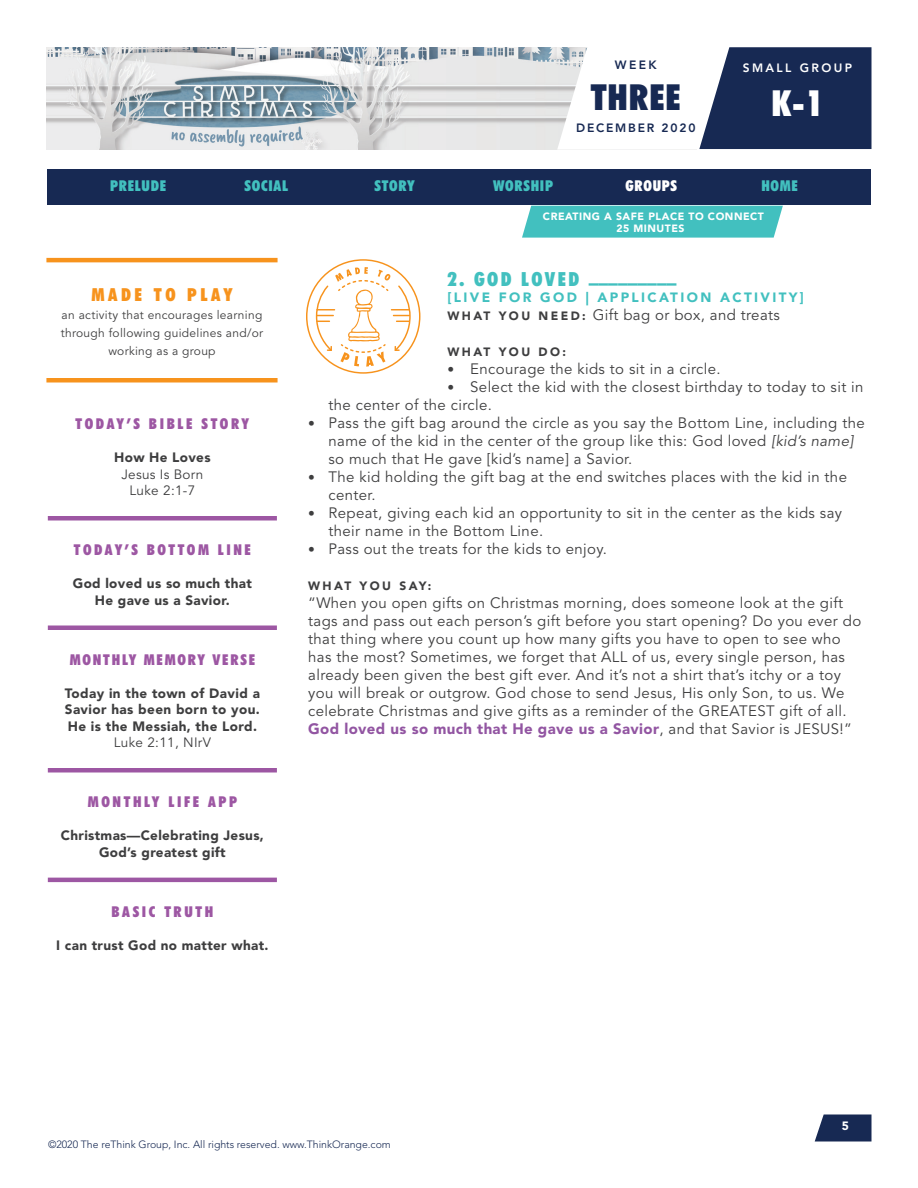
<style>
.page{position:relative;width:918px;height:1188px;background:#fff}
.page>*{position:absolute;margin:0;border:0;box-sizing:border-box;transform-origin:0 0}
.t1{font:900 condensed 36px "Futura BT";letter-spacing:.025em;color:#172953}
.t2{font:900 condensed 36px "Futura BT";color:#fff}
.Paragraph_Style_1{font:900 condensed 19.5px "Futura BT";letter-spacing:.125em;color:#42c0bf}
.t3{font:900 condensed 18px "Futura BT";letter-spacing:.2em;color:#f7931d}
.Paragraph_Style_1-2{font:15px/18px "Avenir LT Std";letter-spacing:.025em;color:#3e3e3f}
.t4{font:900 condensed 15px "Futura BT";letter-spacing:.17em;color:#9d57a3}
.t5{font:900 condensed 15px "Futura BT";letter-spacing:.05em;color:#42c0bf}
.t6{font:900 condensed 15px "Futura BT";letter-spacing:.12em;color:#9d57a3}
.t7{font:900 condensed 15px "Futura BT";letter-spacing:.05em;color:#fff}
.t8{font:900 13.5px/16.5px "Avenir LT Std";letter-spacing:.025em;color:#3e3e3f;text-align:center}
.t9{font:13.5px/16.5px "Avenir LT Std";letter-spacing:.025em;color:#3e3e3f;text-align:center}
.Paragraph_Style_1-3{font:900 13.5px "Avenir";letter-spacing:.175em;color:#42c0bf}
.t10{font:12px/18px "Avenir LT Std";letter-spacing:.025em;color:#3e3e3f;text-align:center}
.Paragraph_Style_1-4{font:900 12px "Avenir LT Std";letter-spacing:.2em;color:#3e3e3f}
.t11{font:800 12px "Avenir LT Std";letter-spacing:.15em;color:#172953}
.t12{font:800 12px "Avenir LT Std";letter-spacing:.2em;color:#fff}
.t13{font:900 12px "Avenir LT Std";color:#fff}
.t14{font:300 10.5px "Avenir LT Std";color:#172953}
.t15{font:900 10.5px/12px "Avenir LT Std";letter-spacing:.05em;color:#fff;text-align:center}
.s1{font-weight:900;font-size:12px}
.s2{font-family:"Avenir";font-size:13.5px}
.s3{font-style:italic}
.s4{font-weight:900;color:#9255a2}
</style>
<div class="page">
<img style="left:46px;top:47px;width:511px;height:102px">
<svg style="left:557px;top:47px;width:315px;height:103px"></svg>
<svg style="left:815px;top:1114px;width:57px;height:28px;background:#314166"></svg>
<hr style="left:48px;top:768px;width:229px;height:4px;background:#9d57a3">
<hr style="left:48px;top:516px;width:229px;height:4px;background:#9d57a3">
<hr style="left:48px;top:626px;width:229px;height:4px;background:#9d57a3">
<hr style="left:48px;top:878px;width:229px;height:4px;background:#9d57a3">
<div style="left:47px;top:170px;width:824px;height:36px;background:#172953"></div>
<svg style="left:306px;top:259px;width:114px;height:115px"></svg>
<hr style="left:46px;top:378px;width:232px;height:4px;background:#f7931d">
<hr style="left:46px;top:258px;width:232px;height:4px;background:#f7931d">
<div style="left:522px;top:206px;width:261px;height:32px;background:#42c0bf"></div>
<p class="t11" style="left:615px;top:58px;width:43px">WEEK</p>
<p class="t12" style="left:743px;top:61px;width:111px">SMALL GROUP</p>
<h1 class="t1" style="left:591px;top:75px;width:91px">THREE</h1>
<h1 class="t2" style="left:772px;top:81px;width:54px">K-1</h1>
<p class="t11" style="left:576px;top:121px;width:121px">DECEMBER 2020</p>
<p class="t5" style="left:110px;top:177px;width:57px">PRELUDE</p>
<p class="t5" style="left:245px;top:177px;width:45px">SOCIAL</p>
<p class="t5" style="left:375px;top:177px;width:42px">STORY</p>
<p class="t5" style="left:493px;top:177px;width:62px">WORSHIP</p>
<p class="t7" style="left:626px;top:177px;width:53px">GROUPS</p>
<p class="t5" style="left:761px;top:177px;width:38px">HOME</p>
<p class="t3" style="left:91px;top:284px;width:143px">MADE TO PLAY</p>
<p class="t10" style="left:61px;top:306px;width:204px">an activity that encourages learning through following guidelines and/or working as a group</p>
<p class="t4" style="left:76px;top:415px;width:175px">TODAY’S BIBLE STORY</p>
<p class="t8" style="left:114px;top:449px;width:98px">How He Loves</p>
<p class="t9" style="left:121px;top:466px;width:83px">Jesus Is Born<br>Luke 2:1-7</p>
<p class="t4" style="left:74px;top:541px;width:178px">TODAY’S BOTTOM LINE</p>
<p class="t8" style="left:73px;top:575px;width:181px">God loved us so much that<br>He gave us a Savior.</p>
<p class="t6" style="left:70px;top:650px;width:187px">MONTHLY MEMORY VERSE</p>
<p class="t8" style="left:65px;top:685px;width:197px;text-align:justify">Today in the town of David a Savior has been born to you.<br>He is the Messiah, the Lord.</p>
<p class="t9" style="left:114px;top:735px;width:99px">Luke 2:11, NIrV</p>
<p class="t4" style="left:88px;top:793px;width:151px">MONTHLY LIFE APP</p>
<p class="t8" style="left:61px;top:827px;width:205px">Christmas—Celebrating Jesus,<br>God’s greatest gift</p>
<p class="t4" style="left:112px;top:902px;width:103px">BASIC TRUTH</p>
<p class="t8" style="left:56px;top:937px;width:214px">I can trust God no matter what.</p>
<p class="t15" style="left:543px;top:210px;width:223px">CREATING A SAFE PLACE TO CONNECT<br>25 MINUTES</p>
<p class="Paragraph_Style_1" style="left:447px;top:267px;width:231px">2. GOD LOVED _________</p>
<p class="Paragraph_Style_1-3" style="left:447px;top:286px;width:358px">[LIVE FOR GOD | APPLICATION ACTIVITY]</p>
<p class="Paragraph_Style_1-2" style="left:447px;top:306px;width:334px"><span class="s1">W H AT Y O U N E E D :</span> Gift bag or box, and treats</p>
<p class="Paragraph_Style_1-4" style="left:447px;top:345px;width:120px">WHAT YOU DO:</p>
<p class="Paragraph_Style_1-2" style="left:447px;top:360px;width:275px"><span class="s2">•</span> Encourage the kids to sit in a circle.</p>
<p class="Paragraph_Style_1-2" style="left:328px;top:378px;width:537px;text-indent:119px"><span class="s2">•</span> Select the kid with the closest birthday to today to sit in the center of the circle.</p>
<p class="Paragraph_Style_1-2" style="left:328px;top:414px;width:538px;text-indent:-20px"><span class="s2">•</span> Pass the gift bag around the circle as you say the Bottom Line, including the name of the kid in the center of the group like this: God loved <span class="s3">[kid’s name] </span>so much that He gave [kid’s name] a Savior.</p>
<p class="Paragraph_Style_1-2" style="left:328px;top:468px;width:520px;text-indent:-20px"><span class="s2">•</span> The kid holding the gift bag at the end switches places with the kid in the center.</p>
<p class="Paragraph_Style_1-2" style="left:328px;top:504px;width:515px;text-indent:-20px"><span class="s2">•</span> Repeat, giving each kid an opportunity to sit in the center as the kids say their name in the Bottom Line.</p>
<p class="Paragraph_Style_1-2" style="left:308px;top:540px;width:300px"><span class="s2">•</span> Pass out the treats for the kids to enjoy.</p>
<p class="Paragraph_Style_1-4" style="left:308px;top:579px;width:125px">WHAT YOU SAY:</p>
<p class="Paragraph_Style_1-2" style="left:308px;top:594px;width:555px">“When you open gifts on Christmas morning, does someone look at the gift tags and pass out each person’s gift before you start opening? Do you ever do that thing where you count up how many gifts you have to open to see who has the most? Sometimes, we forget that ALL of us, every single person, has already been given the best gift ever. And it’s not a shirt that’s itchy or a toy you will break or outgrow. God chose to send Jesus, His only Son, to us. We celebrate Christmas and give gifts as a reminder of the GREATEST gift of all.<br><span class="s4">God loved us so much that He gave us a Savior</span>, and that Savior is JESUS!”</p>
<p class="t13" style="left:842px;top:1118px;width:9px">5</p>
<p class="t14" style="left:48px;top:1138px;width:344px">©2020 The reThink Group, Inc. All rights reserved. www.ThinkOrange.com</p>
</div>
